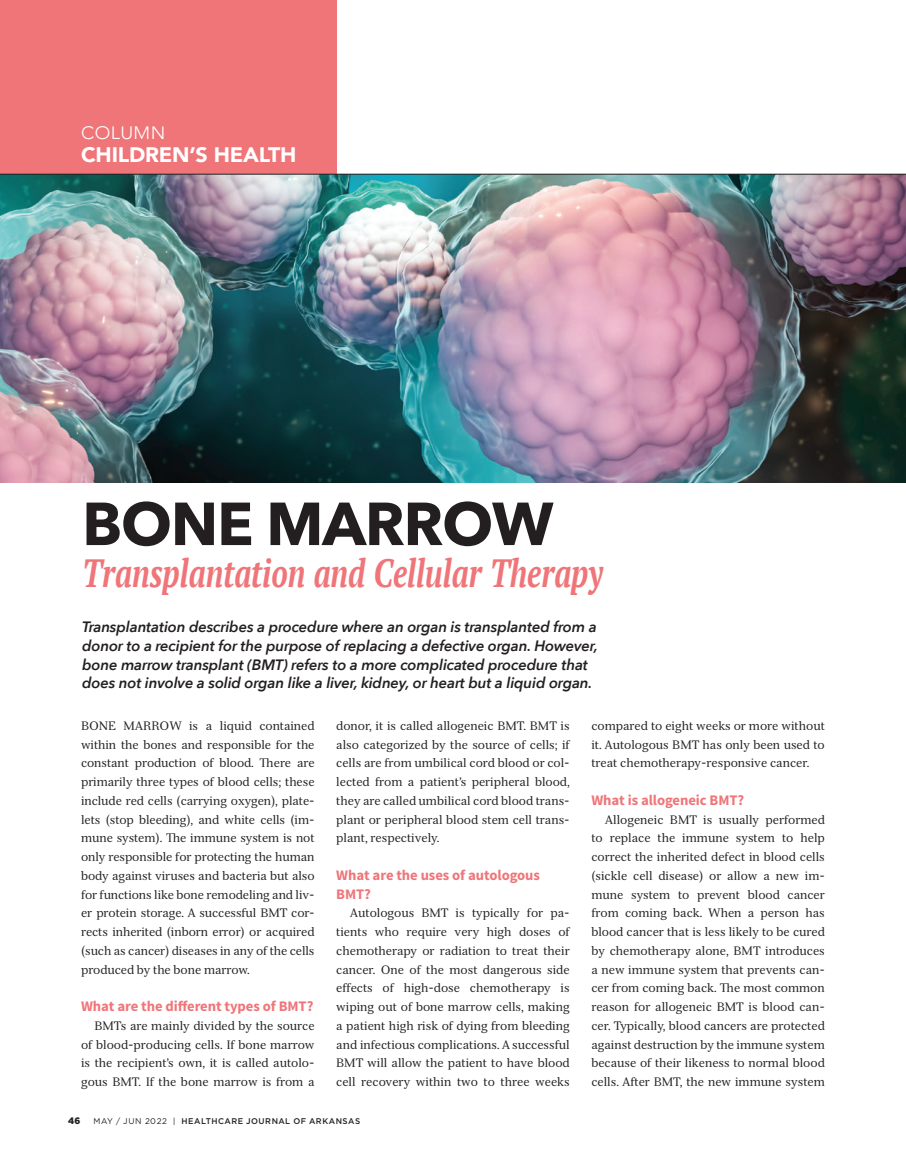
<style>
.page{position:relative;width:906px;height:1161px;background:#fff}
.page>*{position:absolute;margin:0;border:0;box-sizing:border-box;transform-origin:0 0}
.t1{font:700 60px "Avenir Next";letter-spacing:-.02em;color:#231f20}
.t2{font:italic 700 39.3px "PT Serif";color:#ef7579;scale:.76 1}
.t3{font:900 21px "Avenir";letter-spacing:-.01em;color:#fff}
.t4{font:300 18px "Avenir";letter-spacing:.02em;color:#fff;scale:1.04 1}
.body_copy{font:italic 600 15px/18.8px "Avenir Next";letter-spacing:-.01em;color:#231f20}
.body_copy-2{font:700 14.7px/18.8px "Source Sans Pro";letter-spacing:-.005em;color:#ef7579}
.body_copy-3{font:12px/18.8px "Serif 12 Beta";letter-spacing:-.005em;color:#231f20;text-align:justify}
.t5{font:900 9.3px "Gotham";color:#231f20;scale:.95 1}
.t6{font:500 8.25px "Gotham";letter-spacing:.06em;color:#231f20}
.s1{font-weight:400}
.s2{font-weight:300;font-size:10.5px}
</style>
<div class="page">
<img style="left:0;top:175px;width:905px;height:307px">
<div style="left:0;top:0;width:336px;height:174px;background:#ef7579"></div>
<hr style="left:0;top:174px;width:905px;height:1px;background:#231f20">
<p class="t4" style="left:81px;top:122px;width:82px">COLUMN</p>
<p class="t3" style="left:81px;top:137px;width:217px">CHILDREN’S HEALTH</p>
<p class="t1" style="left:82px;top:472px;width:472px">BONE MARROW</p>
<p class="t2" style="left:82px;top:548px;width:686px">Transplantation and Cellular Therapy</p>
<p class="body_copy" style="left:82px;top:617px;width:517px">Transplantation describes a procedure where an organ is transplanted from a donor to a recipient for the purpose of replacing a defective organ. However, bone marrow transplant (BMT) refers to a more complicated procedure that does not involve a solid organ like a liver, kidney, or heart but a liquid organ.</p>
<p class="body_copy-3" style="left:81px;top:716px;width:235px">BONE MARROW is a liquid contained within the bones and responsible for the constant production of blood. There are primarily three types of blood cells; these include red cells (carrying oxygen), plate&shy;lets (stop bleeding), and white cells (im&shy;mune system). The immune system is not only responsible for protecting the human body against viruses and bacteria but also for functions like bone remodeling and liv&shy;er protein storage. A successful BMT cor&shy;rects inherited (inborn error) or acquired (such as cancer) diseases in any of the cells produced by the bone marrow.</p>
<p class="body_copy-2" style="left:81px;top:997px;width:234px">What are the different types of BMT?</p>
<p class="body_copy-3" style="left:81px;top:1016px;width:235px;text-indent:14px">BMTs are mainly divided by the source of blood-producing cells. If bone marrow is the recipient’s own, it is called autolo&shy;gous BMT. If the bone marrow is from a</p>
<p class="body_copy-3" style="left:336px;top:716px;width:235px">donor, it is called allogeneic BMT. BMT is also categorized by the source of cells; if cells are from umbilical cord blood or col&shy;lected from a patient’s peripheral blood, they are called umbilical cord blood trans&shy;plant or peripheral blood stem cell trans&shy;plant, respectively.</p>
<p class="body_copy-2" style="left:336px;top:866px;width:205px">What are the uses of autologous<br>BMT?</p>
<p class="body_copy-3" style="left:336px;top:904px;width:235px;text-indent:14px">Autologous BMT is typically for pa&shy;tients who require very high doses of chemotherapy or radiation to treat their cancer. One of the most dangerous side effects of high-dose chemotherapy is wiping out of bone marrow cells, making a patient high risk of dying from bleeding and infectious complications. A successful BMT will allow the patient to have blood cell recovery within two to three weeks</p>
<p class="t5" style="left:68px;top:1115px;width:14px">46</p>
<p class="t6" style="left:94px;top:1116px;width:268px"><span class="s1">MAY / JUN 2022</span> <span class="s2">I</span> HEALTHCARE JOURNAL OF ARKANSAS</p>
<p class="body_copy-3" style="left:591px;top:716px;width:235px">compared to eight weeks or more without it. Autologous BMT has only been used to treat chemotherapy-responsive cancer.</p>
<p class="body_copy-2" style="left:591px;top:791px;width:154px">What is allogeneic BMT?</p>
<p class="body_copy-3" style="left:591px;top:810px;width:235px;text-indent:14px">Allogeneic BMT is usually performed to replace the immune system to help correct the inherited defect in blood cells (sickle cell disease) or allow a new im&shy;mune system to prevent blood cancer from coming back. When a person has blood cancer that is less likely to be cured by chemotherapy alone, BMT introduces a new immune system that prevents can&shy;cer from coming back. The most common reason for allogeneic BMT is blood can&shy;cer. Typically, blood cancers are protected against destruction by the immune system because of their likeness to normal blood cells. After BMT, the new immune system</p>
</div>
